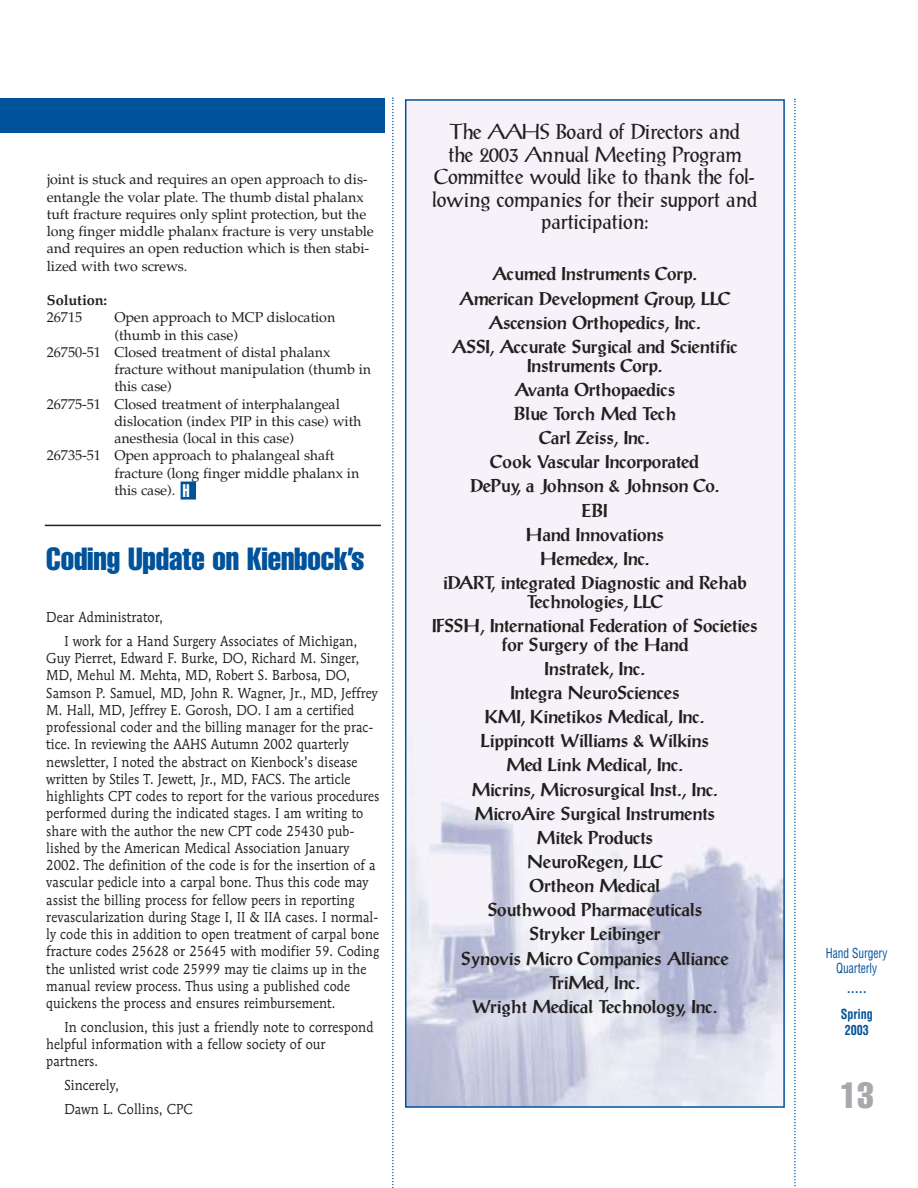
<style>
.page{position:relative;width:918px;height:1188px;background:#fff}
.page>*{position:absolute;margin:0;border:0;box-sizing:border-box;transform-origin:0 0}
.t1{font:extra-condensed 36px "Helvetica";color:#a7a9ac}
.t2{font:extra-condensed 31.5px "Helvetica";letter-spacing:-.005em;color:#00529b}
.t3{font:21px/22.5px "Antiqua S Si";color:#231f1f;text-align:center}
.t4{font:700 18px/24.2px "Antiqua S Si";color:#231f1f;text-align:center}
.t5{font:700 14.55px "Palatino";letter-spacing:-.005em;color:#231f1f}
.t6{font:14.25px/17.2px "Mendoza Roman";letter-spacing:.005em;color:#231f1f;scale:.9 1}
.t7{font:14.25px/17.2px "Palatino";letter-spacing:-.005em;color:#231f1f}
.t8{font:condensed 13.5px/15px "Helvetica";letter-spacing:-.005em;color:#00529b;text-align:center;scale:.85 1}
.t9{font:700 condensed 13.5px/26px "Helvetica";letter-spacing:-.005em;color:#00529b;text-align:center;scale:.9 1}
.s1{font-family:"Helvetica";font-stretch:extra-condensed;font-size:18px;color:#fff}
</style>
<div class="page">
<div style="left:0;top:99px;width:385px;height:34px;background:#00529b"></div>
<div style="left:181px;top:482px;width:15px;height:18px;background:#00529b"></div>
<svg style="left:794px;top:99px;width:2px;height:1088px"></svg>
<svg style="left:392px;top:97px;width:2px;height:1091px"></svg>
<hr style="left:45px;top:525px;width:336px;height:1px;background:#231f1f">
<img style="left:408px;top:102px;width:374px;height:1003px">
<div style="left:405px;top:99px;width:380px;height:1009px;border:2px solid #00529b"></div>
<p class="t7" style="left:47px;top:173px;width:328px">joint is stuck and requires an open approach to dis&shy;entangle the volar plate. The thumb distal phalanx tuft fracture requires only splint protection, but the long finger middle phalanx fracture is very unstable and requires an open reduction which is then stabi&shy;lized with two screws.</p>
<p class="t5" style="left:47px;top:295px;width:62px">Solution:</p>
<p class="t7" style="left:47px;top:311px;width:37px">26715</p>
<p class="t7" style="left:114px;top:311px;width:222px">Open approach to MCP dislocation</p>
<p class="t7" style="left:114px;top:328px;width:125px">(thumb in this case)</p>
<p class="t7" style="left:47px;top:345px;width:285px">26750-51 Closed treatment of distal phalanx</p>
<p class="t7" style="left:114px;top:362px;width:258px">fracture without manipulation (thumb in</p>
<p class="t7" style="left:114px;top:380px;width:59px">this case)</p>
<p class="t7" style="left:47px;top:397px;width:294px">26775-51 Closed treatment of interphalangeal</p>
<p class="t7" style="left:114px;top:414px;width:249px">dislocation (index PIP in this case) with</p>
<p class="t7" style="left:114px;top:431px;width:181px">anesthesia (local in this case)</p>
<p class="t7" style="left:47px;top:449px;width:289px">26735-51 Open approach to phalangeal shaft</p>
<p class="t7" style="left:114px;top:466px;width:247px">fracture (long finger middle phalanx in</p>
<p class="t7" style="left:114px;top:483px;width:77px">this case). <span class="s1">H</span></p>
<h2 class="t2" style="left:46px;top:547px;width:320px">Coding Update on Kienbock’s</h2>
<p class="t6" style="left:64px;top:606px;width:327px;line-height:23.7px;text-indent:-18px">Dear Administrator,<br>I work for a Hand Surgery Associates of Michigan,</p>
<p class="t6" style="left:46px;top:651px;width:372px">Guy Pierret, Edward F. Burke, DO, Richard M. Singer, MD, Mehul M. Mehta, MD, Robert S. Barbosa, DO, Samson P. Samuel, MD, John R. Wagner, Jr., MD, Jeffrey M. Hall, MD, Jeffrey E. Gorosh, DO. I am a certified professional coder and the billing manager for the prac&shy;tice. In reviewing the AAHS Autumn 2002 quarterly newsletter, I noted the abstract on Kienbock’s disease written by Stiles T. Jewett, Jr., MD, FACS. The article highlights CPT codes to report for the various procedures performed during the indicated stages. I am writing to share with the author the new CPT code 25430 pub&shy;lished by the American Medical Association January 2002. The definition of the code is for the insertion of a vascular pedicle into a carpal bone. Thus this code may assist the billing process for fellow peers in reporting revascularization during Stage I, II &amp; IIA cases. I normal&shy;ly code this in addition to open treatment of carpal bone fracture codes 25628 or 25645 with modifier 59. Coding the unlisted wrist code 25999 may tie claims up in the manual review process. Thus using a published code quickens the process and ensures reimbursement.</p>
<p class="t6" style="left:46px;top:1019px;width:365px;text-indent:18px">In conclusion, this just a friendly note to correspond helpful information with a fellow society of our partners.</p>
<p class="t6" style="left:64px;top:1074px;width:144px;line-height:23.7px">Sincerely,<br>Dawn L. Collins, CPC</p>
<h3 class="t3" style="left:432px;top:122px;width:326px">The AAHS Board of Directors and<br>the 2003 Annual Meeting Program<br>Committee would like to thank the fol&shy;lowing companies for their support and participation:</h3>
<p class="t4" style="left:452px;top:264px;width:287px">Acumed Instruments Corp.<br>American Development Group, LLC<br>Ascension Orthopedics, Inc.<br>ASSI, Accurate Surgical and Scientific</p>
<p class="t4" style="left:443px;top:355px;width:305px">Instruments Corp.<br>Avanta Orthopaedics<br>Blue Torch Med Tech<br>Carl Zeiss, Inc.<br>Cook Vascular Incorporated<br>DePuy, a Johnson &amp; Johnson Co.<br>EBI<br>Hand Innovations<br>Hemedex, Inc.<br>iDART, integrated Diagnostic and Rehab</p>
<p class="t4" style="left:432px;top:591px;width:327px">Technologies, LLC<br>IFSSH, International Federation of Societies</p>
<p class="t4" style="left:461px;top:634px;width:269px">for Surgery of the Hand<br>Instratek, Inc.<br>Integra NeuroSciences<br>KMI, Kinetikos Medical, Inc.<br>Lippincott Williams &amp; Wilkins<br>Med Link Medical, Inc.<br>Micrins, Microsurgical Inst., Inc.<br>MicroAire Surgical Instruments<br>Mitek Products<br>NeuroRegen, LLC<br>Ortheon Medical<br>Southwood Pharmaceuticals<br>Stryker Leibinger<br>Synovis Micro Companies Alliance<br>TriMed, Inc.<br>Wright Medical Technology, Inc.</p>
<p class="t8" style="left:826px;top:946px;width:74px">Hand Surgery<br>Quarterly</p>
<p class="t9" style="left:841px;top:976px;width:37px">.....<br>Spring</p>
<p class="t9" style="left:845px;top:1018px;width:28px">2003</p>
<h1 class="t1" style="left:840px;top:1082px;width:35px">13</h1>
</div>
